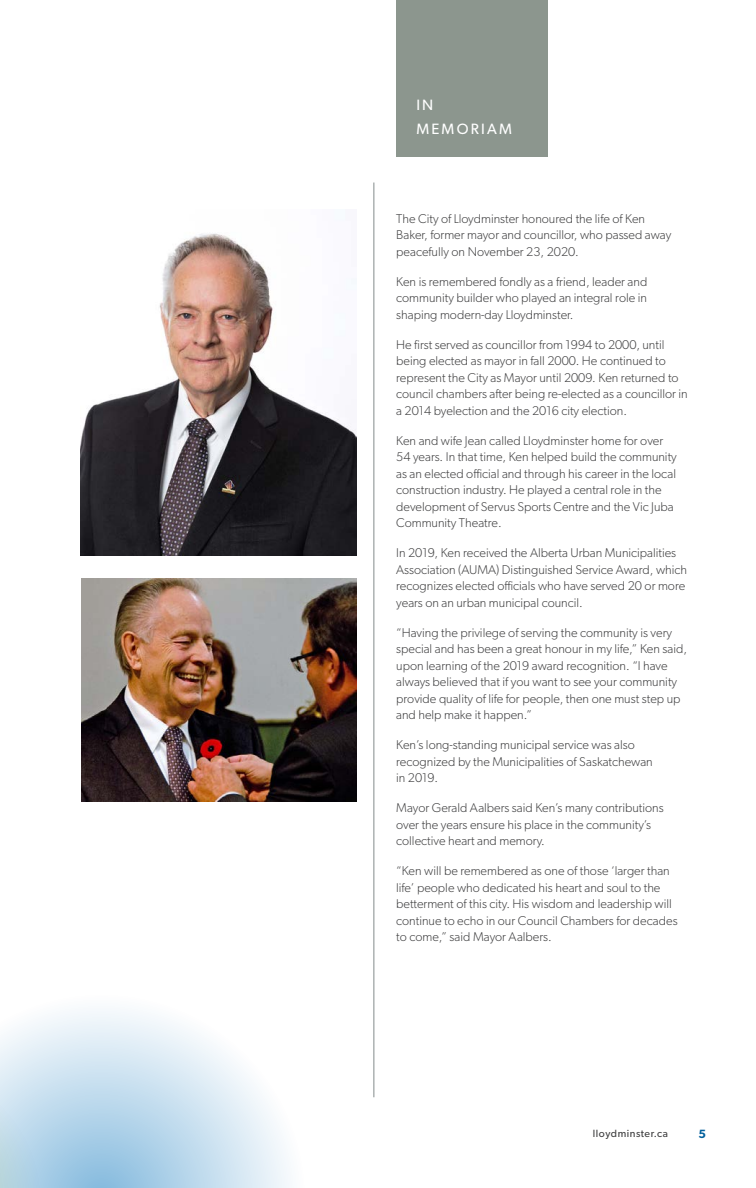
<style>
.page{position:relative;width:756px;height:1188px;background:#fff}
.page>*{position:absolute;margin:0;border:0;box-sizing:border-box;transform-origin:0 0}
.t1{font:15px/24px "Gibson";letter-spacing:.15em;color:#fff}
.t2{font:300 12.75px/16.5px "Gibson";color:#3e3e3f}
.t3{font:600 12px "Gibson";color:#015f9c}
.t4{font:10.5px "Gibson";letter-spacing:.05em;color:#3e3e3f}
</style>
<div class="page">
<div style="left:396px;top:0;width:151px;height:157px;background:#8c968e"></div>
<hr style="left:374px;top:183px;width:1px;height:914px;background:#848c8c">
<svg style="left:0;top:1011px;width:289px;height:177px"></svg>
<svg style="left:0;top:1064px;width:43px;height:124px"></svg>
<img style="left:80px;top:233px;width:276px;height:322px">
<img style="left:81px;top:578px;width:275px;height:224px">
<p class="t1" style="left:416px;top:93px;width:97px">IN<br>MEMORIAM</p>
<p class="t2" style="left:396px;top:210px;width:277px">The City of Lloydminster honoured the life of Ken<br>Baker, former mayor and councillor, who passed away peacefully on November 23, 2020.</p>
<p class="t2" style="left:396px;top:273px;width:253px;text-align:justify">Ken is remembered fondly as a friend, leader and community builder who played an integral role in shaping modern-day Lloydminster.</p>
<p class="t2" style="left:396px;top:336px;width:293px">He first served as councillor from 1994 to 2000, until being elected as mayor in fall 2000. He continued to represent the City as Mayor until 2009. Ken returned to council chambers after being re-elected as a councillor in a 2014 byelection and the 2016 city election.</p>
<p class="t2" style="left:396px;top:432px;width:282px">Ken and wife Jean called Lloydminster home for over 54 years. In that time, Ken helped build the community as an elected official and through his career in the local construction industry. He played a central role in the development of Servus Sports Centre and the Vic Juba Community Theatre.</p>
<p class="t2" style="left:396px;top:544px;width:293px">In 2019, Ken received the Alberta Urban Municipalities Association (AUMA) Distinguished Service Award, which recognizes elected officials who have served 20 or more years on an urban municipal council.</p>
<p class="t2" style="left:396px;top:624px;width:292px">“Having the privilege of serving the community is very special and has been a great honour in my life,” Ken said, upon learning of the 2019 award recognition. “I have always believed that if you want to see your community provide quality of life for people, then one must step up and help make it happen.”</p>
<p class="t2" style="left:396px;top:736px;width:258px">Ken’s long-standing municipal service was also recognized by the Municipalities of Saskatchewan in 2019.</p>
<p class="t2" style="left:396px;top:799px;width:269px">Mayor Gerald Aalbers said Ken’s many contributions over the years ensure his place in the community’s collective heart and memory.</p>
<p class="t2" style="left:396px;top:862px;width:283px">“Ken will be remembered as one of those ‘larger than life’ people who dedicated his heart and soul to the betterment of this city. His wisdom and leadership will continue to echo in our Council Chambers for decades to come,” said Mayor Aalbers.</p>
<p class="t4" style="left:593px;top:1127px;width:77px">lloydminster.ca</p>
<p class="t3" style="left:698px;top:1127px;width:9px">5</p>
</div>
